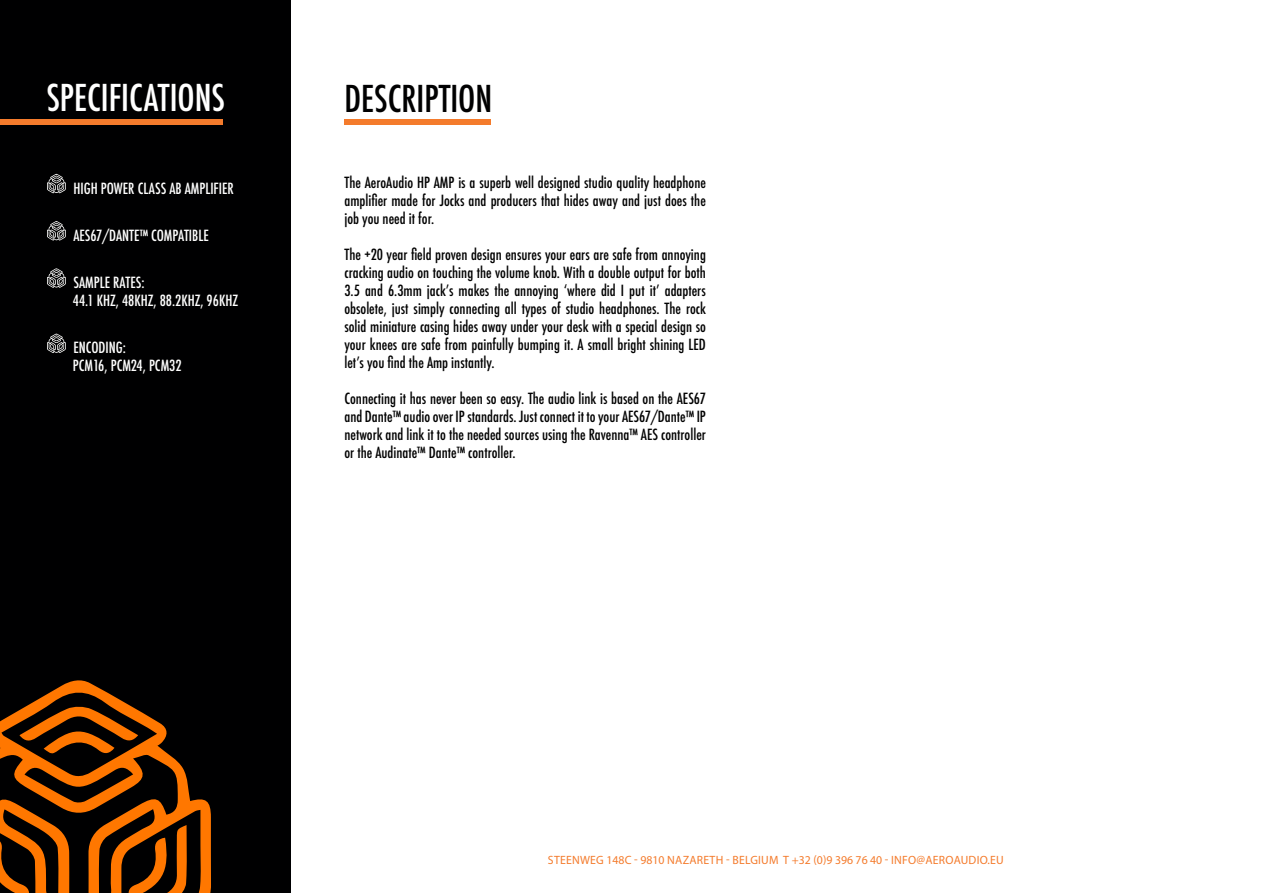
<style>
.page{position:relative;width:1263px;height:893px;background:#000001}
.page>*{position:absolute;margin:0;border:0;box-sizing:border-box;transform-origin:0 0}
.t1{font:500 condensed 36px "Futura";color:#fff}
.t2{font:500 condensed 36px "Futura";color:#000001}
.t3{font:500 condensed 15px/18px "Futura";color:#000001;text-align:justify}
.t4{font:500 condensed 15px "Futura";color:#fff}
.t5{font:12px "Myriad Pro";letter-spacing:.02em;color:#f47b2c}
</style>
<div class="page">
<div style="left:291px;top:0;width:972px;height:893px;background:#fff"></div>
<svg style="left:47px;top:174px;width:19px;height:20px"></svg>
<svg style="left:47px;top:221px;width:19px;height:20px"></svg>
<svg style="left:47px;top:268px;width:19px;height:20px"></svg>
<svg style="left:47px;top:333px;width:19px;height:20px"></svg>
<div style="left:0;top:119px;width:223px;height:6px;background:#f47b2c"></div>
<div style="left:344px;top:119px;width:147px;height:6px;background:#f47b2c"></div>
<svg style="left:0;top:680px;width:211px;height:213px"></svg>
<svg style="left:0;top:824px;width:30px;height:69px"></svg>
<svg style="left:19px;top:706px;width:119px;height:49px"></svg>
<svg style="left:126px;top:825px;width:61px;height:68px"></svg>
<p class="t1" style="left:46px;top:75px;width:180px">SPECIFICATIONS</p>
<p class="t2" style="left:344px;top:75px;width:149px">DESCRIPTION</p>
<p class="t4" style="left:73px;top:178px;width:162px">HIGH POWER CLASS AB AMPLIFIER</p>
<p class="t4" style="left:73px;top:226px;width:137px">AES67/DANTE™ COMPATIBLE</p>
<p class="t4" style="left:73px;top:273px;width:73px">SAMPLE RATES:</p>
<p class="t4" style="left:73px;top:291px;width:167px">44.1 KHZ, 48KHZ, 88.2KHZ, 96KHZ</p>
<p class="t4" style="left:73px;top:338px;width:54px">ENCODING:</p>
<p class="t4" style="left:73px;top:356px;width:110px">PCM16, PCM24, PCM32</p>
<p class="t3" style="left:344px;top:173px;width:363px">The AeroAudio HP AMP is a superb well designed studio quality headphone amplifier made for Jocks and producers that hides away and just does the job you need it for.</p>
<p class="t3" style="left:344px;top:245px;width:363px">The +20 year field proven design ensures your ears are safe from annoying cracking audio on touching the volume knob. With a double output for both 3.5 and 6.3mm jack’s makes the annoying ‘where did I put it’ adapters obsolete, just simply connecting all types of studio headphones. The rock solid miniature casing hides away under your desk with a special design so your knees are safe from painfully bumping it. A small bright shining LED let’s you find the Amp instantly.</p>
<p class="t3" style="left:344px;top:389px;width:363px">Connecting it has never been so easy. The audio link is based on the AES67 and Dante™ audio over IP standards. Just connect it to your AES67/Dante™ IP network and link it to the needed sources using the Ravenna™ AES controller or the Audinate™ Dante™ controller.</p>
<p class="t5" style="left:548px;top:852px;width:457px">STEENWEG 148C - 9810 NAZARETH - BELGIUM T +32 (0)9 396 76 40 - INFO@AEROAUDIO.EU</p>
</div>
